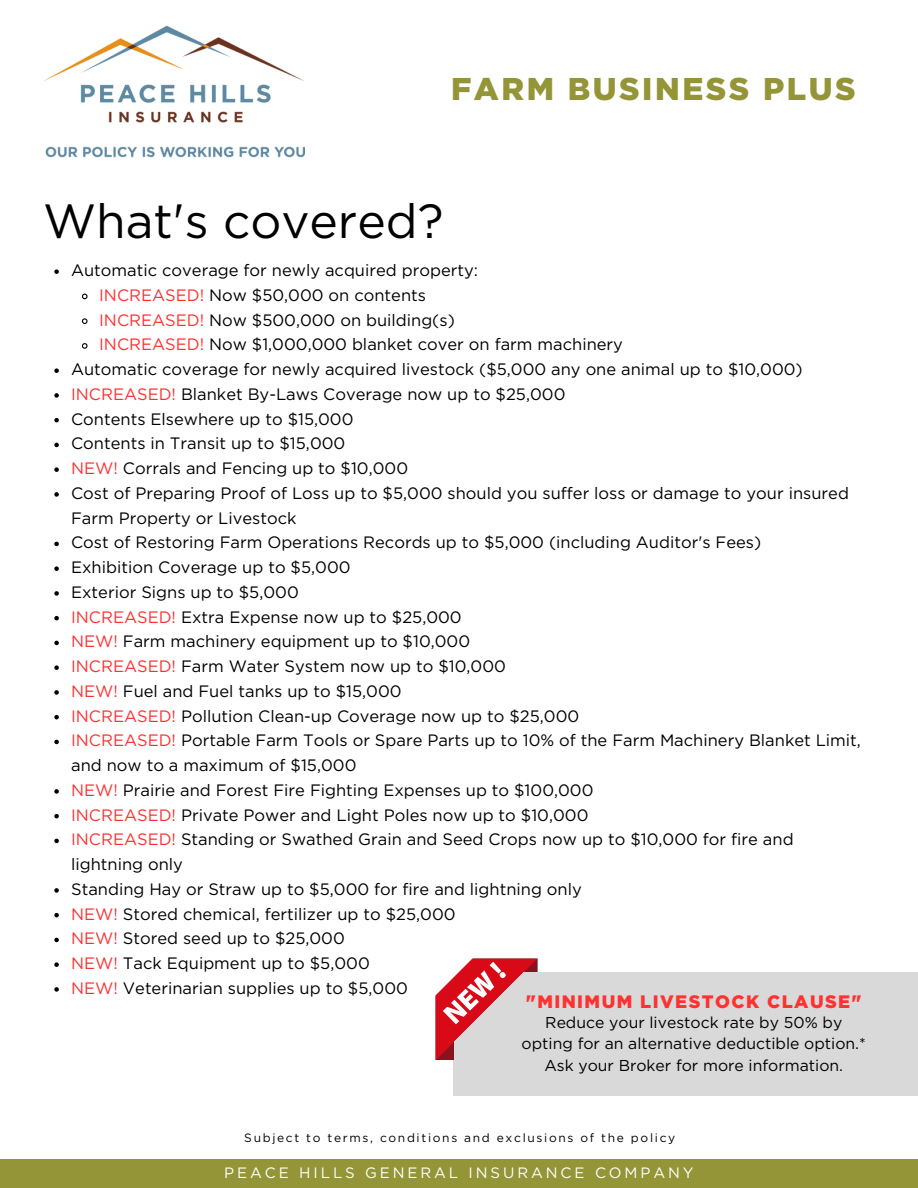
<style>
.page{position:relative;width:918px;height:1188px;background:#fff}
.page>*{position:absolute;margin:0;border:0;box-sizing:border-box;transform-origin:0 0}
.t1{font:48px "Gotham";color:#000}
.t2{font:900 31.5px "Gotham";letter-spacing:.08em;color:#949537}
.t3{font:900 18px "Gotham";letter-spacing:.08em;color:#ff3131}
.t4{font:16.5px/24.8px "Gotham";color:#000}
.t5{font:15.75px/21.3px "Gotham";color:#000;text-align:center}
.t6{font:15px "Gotham";letter-spacing:.195em;color:#fff}
.t7{font:12px "Gotham";letter-spacing:.14em;color:#000}
.s1{color:#ff3131}
</style>
<div class="page">
<img style="left:43px;top:25px;width:261px;height:133px">
<div style="left:0;top:1159px;width:918px;height:29px;background:#949537"></div>
<div style="left:454px;top:972px;width:464px;height:124px;background:#d9d9d9"></div>
<svg style="left:54px;top:269px;width:5px;height:5px"></svg>
<svg style="left:81px;top:293px;width:7px;height:7px"></svg>
<svg style="left:81px;top:318px;width:7px;height:6px"></svg>
<svg style="left:81px;top:343px;width:7px;height:6px"></svg>
<svg style="left:54px;top:368px;width:5px;height:5px"></svg>
<svg style="left:54px;top:393px;width:5px;height:5px"></svg>
<svg style="left:54px;top:418px;width:5px;height:4px"></svg>
<svg style="left:54px;top:443px;width:5px;height:4px"></svg>
<svg style="left:54px;top:467px;width:5px;height:5px"></svg>
<svg style="left:54px;top:492px;width:5px;height:5px"></svg>
<svg style="left:54px;top:542px;width:5px;height:4px"></svg>
<svg style="left:54px;top:566px;width:5px;height:5px"></svg>
<svg style="left:54px;top:591px;width:5px;height:5px"></svg>
<svg style="left:54px;top:616px;width:5px;height:4px"></svg>
<svg style="left:54px;top:641px;width:5px;height:4px"></svg>
<svg style="left:54px;top:665px;width:5px;height:5px"></svg>
<svg style="left:54px;top:690px;width:5px;height:5px"></svg>
<svg style="left:54px;top:715px;width:5px;height:4px"></svg>
<svg style="left:54px;top:740px;width:5px;height:4px"></svg>
<svg style="left:54px;top:789px;width:5px;height:5px"></svg>
<svg style="left:54px;top:814px;width:5px;height:4px"></svg>
<svg style="left:54px;top:839px;width:5px;height:4px"></svg>
<svg style="left:54px;top:888px;width:5px;height:5px"></svg>
<svg style="left:54px;top:913px;width:5px;height:4px"></svg>
<svg style="left:54px;top:938px;width:5px;height:4px"></svg>
<svg style="left:54px;top:962px;width:5px;height:5px"></svg>
<svg style="left:54px;top:987px;width:5px;height:5px"></svg>
<img style="left:435px;top:958px;width:103px;height:101px">
<div style="left:523px;top:972px;width:38px;height:14px;background:#d9d9d9"></div>
<div style="left:454px;top:1042px;width:37px;height:29px;background:#d9d9d9"></div>
<svg style="left:435px;top:958px;width:98px;height:93px"></svg>
<p class="t2" style="left:451px;top:75px;width:406px">FARM BUSINESS PLUS</p>
<p class="t1" style="left:43px;top:199px;width:402px">What's covered?</p>
<p class="t4" style="left:71px;top:259px;width:408px">Automatic coverage for newly acquired property:</p>
<p class="t4" style="left:99px;top:284px;width:328px"><span class="s1">INCREASED!</span> Now $50,000 on contents</p>
<p class="t4" style="left:99px;top:308px;width:357px"><span class="s1">INCREASED!</span> Now $500,000 on building(s)</p>
<p class="t4" style="left:99px;top:333px;width:525px"><span class="s1">INCREASED!</span> Now $1,000,000 blanket cover on farm machinery</p>
<p class="t4" style="left:71px;top:358px;width:733px">Automatic coverage for newly acquired livestock ($5,000 any one animal up to $10,000)</p>
<p class="t4" style="left:71px;top:383px;width:496px"><span class="s1">INCREASED!</span> Blanket By-Laws Coverage now up to $25,000</p>
<p class="t4" style="left:71px;top:407px;width:284px">Contents Elsewhere up to $15,000</p>
<p class="t4" style="left:71px;top:432px;width:276px">Contents in Transit up to $15,000</p>
<p class="t4" style="left:71px;top:457px;width:338px"><span class="s1">NEW!</span> Corrals and Fencing up to $10,000</p>
<p class="t4" style="left:71px;top:482px;width:779px">Cost of Preparing Proof of Loss up to $5,000 should you suffer loss or damage to your insured<br>Farm Property or Livestock</p>
<p class="t4" style="left:71px;top:531px;width:692px">Cost of Restoring Farm Operations Records up to $5,000 (including Auditor's Fees)</p>
<p class="t4" style="left:71px;top:556px;width:281px">Exhibition Coverage up to $5,000</p>
<p class="t4" style="left:71px;top:581px;width:229px">Exterior Signs up to $5,000</p>
<p class="t4" style="left:71px;top:605px;width:392px"><span class="s1">INCREASED!</span> Extra Expense now up to $25,000</p>
<p class="t4" style="left:71px;top:630px;width:401px"><span class="s1">NEW!</span> Farm machinery equipment up to $10,000</p>
<p class="t4" style="left:71px;top:655px;width:436px"><span class="s1">INCREASED!</span> Farm Water System now up to $10,000</p>
<p class="t4" style="left:71px;top:680px;width:332px"><span class="s1">NEW!</span> Fuel and Fuel tanks up to $15,000</p>
<p class="t4" style="left:71px;top:704px;width:510px"><span class="s1">INCREASED!</span> Pollution Clean-up Coverage now up to $25,000</p>
<p class="t4" style="left:71px;top:729px;width:791px"><span class="s1">INCREASED!</span> Portable Farm Tools or Spare Parts up to 10% of the Farm Machinery Blanket Limit, and now to a maximum of $15,000</p>
<p class="t4" style="left:71px;top:779px;width:524px"><span class="s1">NEW!</span> Prairie and Forest Fire Fighting Expenses up to $100,000</p>
<p class="t4" style="left:71px;top:803px;width:519px"><span class="s1">INCREASED!</span> Private Power and Light Poles now up to $10,000</p>
<p class="t4" style="left:71px;top:828px;width:724px"><span class="s1">INCREASED!</span> Standing or Swathed Grain and Seed Crops now up to $10,000 for fire and lightning only</p>
<p class="t4" style="left:71px;top:878px;width:512px">Standing Hay or Straw up to $5,000 for fire and lightning only</p>
<p class="t4" style="left:71px;top:902px;width:386px"><span class="s1">NEW!</span> Stored chemical, fertilizer up to $25,000</p>
<p class="t4" style="left:71px;top:927px;width:275px"><span class="s1">NEW!</span> Stored seed up to $25,000</p>
<p class="t4" style="left:71px;top:952px;width:300px"><span class="s1">NEW!</span> Tack Equipment up to $5,000</p>
<p class="t4" style="left:71px;top:977px;width:338px"><span class="s1">NEW!</span> Veterinarian supplies up to $5,000</p>
<p class="t3" style="left:526px;top:993px;width:337px">"MINIMUM LIVESTOCK CLAUSE"</p>
<p class="t5" style="left:522px;top:1012px;width:346px">Reduce your livestock rate by 50% by opting for an alternative deductible option.*</p>
<p class="t5" style="left:544px;top:1055px;width:300px">Ask your Broker for more information.</p>
<p class="t7" style="left:244px;top:1133px;width:432px">Subject to terms, conditions and exclusions of the policy</p>
<p class="t6" style="left:224px;top:1166px;width:471px">PEACE HILLS GENERAL INSURANCE COMPANY</p>
</div>
